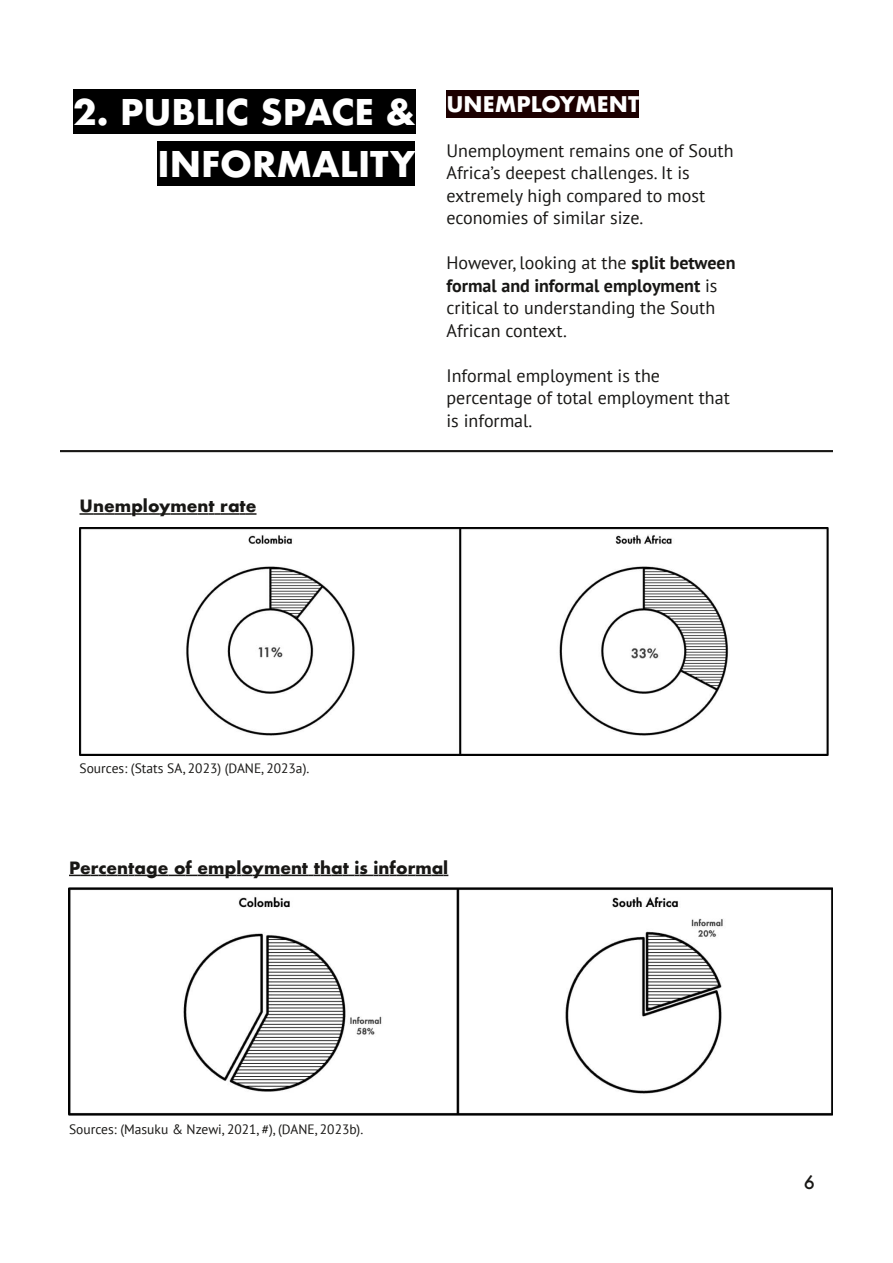
<style>
.page{position:relative;width:893px;height:1263px;background:#fff}
.page>*{position:absolute;margin:0;border:0;box-sizing:border-box;transform-origin:0 0}
.t1{font:700 34.5px/52.5px "Futura";color:#fff;text-align:right}
.t2{font:700 21px "Futura";color:#fff}
.t3{font:18px/22.5px "PT Sans";color:#181715}
.t4{font:500 18px "Futura";color:#181715}
.t5{font:700 16.5px "Futura";color:#181715}
.t6{font:13.5px "PT Sans";color:#181715}
.s1{font-weight:700}
</style>
<div class="page">
<div style="left:73px;top:89px;width:342px;height:45px;background:#000"></div>
<div style="left:158px;top:141px;width:257px;height:45px;background:#000"></div>
<div style="left:446px;top:90px;width:193px;height:27px;background:#1c0000"></div>
<img style="left:79px;top:528px;width:749px;height:227px">
<svg style="left:80px;top:513px;width:176px;height:2px"></svg>
<img style="left:69px;top:888px;width:764px;height:227px">
<svg style="left:69px;top:875px;width:379px;height:1px"></svg>
<hr style="left:60px;top:450px;width:773px;height:2px;background:#181715">
<h1 class="t1" style="left:73px;top:85px;width:344px">2. PUBLIC SPACE &amp;<br>INFORMALITY</h1>
<p class="t2" style="left:446px;top:90px;width:194px">UNEMPLOYMENT</p>
<p class="t3" style="left:446px;top:140px;width:289px">Unemployment remains one of South<br>Africa’s deepest challenges. It is extremely high compared to most economies of similar size.</p>
<p class="t3" style="left:446px;top:252px;width:290px">However, looking at the <span class="s1">split between formal and informal employment</span> is critical to understanding the South<br>African context.</p>
<p class="t3" style="left:446px;top:365px;width:285px">Informal employment is the percentage of total employment that is informal.</p>
<p class="t5" style="left:80px;top:495px;width:179px">Unemployment rate</p>
<p class="t6" style="left:80px;top:761px;width:231px">Sources: (Stats SA, 2023) (DANE, 2023a).</p>
<p class="t5" style="left:69px;top:856px;width:381px">Percentage of employment that is informal</p>
<p class="t6" style="left:69px;top:1122px;width:296px">Sources: (Masuku &amp; Nzewi, 2021, #), (DANE, 2023b).</p>
<p class="t4" style="left:804px;top:1170px;width:13px">6</p>
</div>
